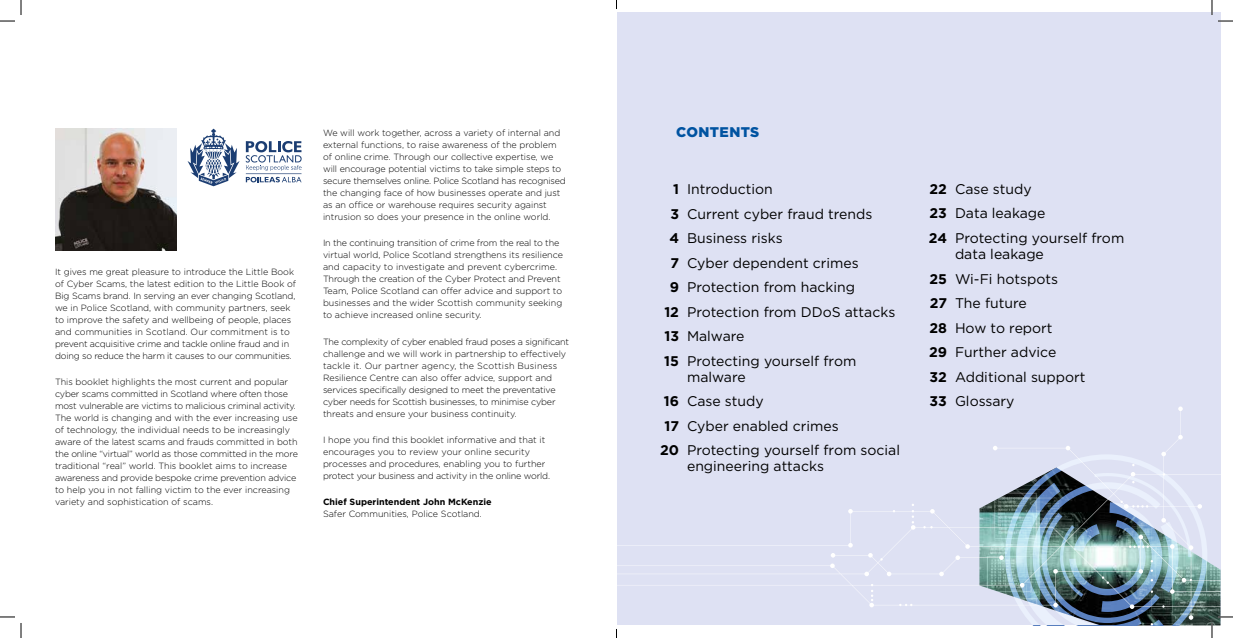
<style>
.page{position:relative;width:1233px;height:638px;background:#fff}
.page>*{position:absolute;margin:0;border:0;box-sizing:border-box;transform-origin:0 0}
.t1{font:14px/24.5px "Gotham";color:#000}
.t2{font:900 14px "Gotham";letter-spacing:.03em;color:#0053a1}
.t3{font:300 9px/12px "Gotham";color:#000}
.t4{font:700 9px "Gotham";color:#000}
.s1{font-weight:700}
</style>
<div class="page">
<div style="left:616px;top:12px;width:604px;height:613px;background:#dee1f3"></div>
<svg style="left:616px;top:406px;width:604px;height:213px"></svg>
<img style="left:1016px;top:472px;width:175px;height:153px">
<svg style="left:871px;top:589px;width:2px;height:12px"></svg>
<svg style="left:911px;top:515px;width:3px;height:8px"></svg>
<img style="left:55px;top:129px;width:122px;height:122px">
<svg style="left:246px;top:141px;width:56px;height:41px"></svg>
<svg style="left:188px;top:129px;width:51px;height:57px"></svg>
<svg style="left:1218px;top:20px;width:15px;height:2px"></svg>
<svg style="left:1218px;top:616px;width:15px;height:1px"></svg>
<svg style="left:0;top:0;width:22px;height:22px"></svg>
<svg style="left:0;top:616px;width:22px;height:21px"></svg>
<svg style="left:1211px;top:0;width:1px;height:15px"></svg>
<svg style="left:1211px;top:622px;width:1px;height:15px"></svg>
<p class="t3" style="left:55px;top:265px;width:243px">It gives me great pleasure to introduce the Little Book of Cyber Scams, the latest edition to the Little Book of Big Scams brand. In serving an ever changing Scotland, we in Police Scotland, with community partners, seek to improve the safety and wellbeing of people, places and communities in Scotland. Our commitment is to prevent acquisitive crime and tackle online fraud and in doing so reduce the harm it causes to our communities.</p>
<p class="t3" style="left:55px;top:375px;width:244px">This booklet highlights the most current and popular cyber scams committed in Scotland where often those most vulnerable are victims to malicious criminal activity.<br>The world is changing and with the ever increasing use of technology, the individual needs to be increasingly aware of the latest scams and frauds committed in both the online “virtual” world as those committed in the more traditional “real” world. This booklet aims to increase awareness and provide bespoke crime prevention advice to help you in not falling victim to the ever increasing variety and sophistication of scams.</p>
<p class="t3" style="left:323px;top:126px;width:244px">We will work together, across a variety of internal and external functions, to raise awareness of the problem of online crime. Through our collective expertise, we will encourage potential victims to take simple steps to secure themselves online. Police Scotland has recognised the changing face of how businesses operate and just as an office or warehouse requires security against intrusion so does your presence in the online world.</p>
<p class="t3" style="left:323px;top:237px;width:242px">In the continuing transition of crime from the real to the virtual world, Police Scotland strengthens its resilience and capacity to investigate and prevent cybercrime.<br>Through the creation of the Cyber Protect and Prevent Team, Police Scotland can offer advice and support to businesses and the wider Scottish community seeking to achieve increased online security.</p>
<p class="t3" style="left:323px;top:335px;width:248px">The complexity of cyber enabled fraud poses a significant challenge and we will work in partnership to effectively tackle it. Our partner agency, the Scottish Business Resilience Centre can also offer advice, support and services specifically designed to meet the preventative cyber needs for Scottish businesses, to minimise cyber threats and ensure your business continuity.</p>
<p class="t3" style="left:323px;top:433px;width:229px">I hope you find this booklet informative and that it encourages you to review your online security processes and procedures, enabling you to further protect your business and activity in the online world.</p>
<p class="t4" style="left:323px;top:496px;width:170px">Chief Superintendent John McKenzie</p>
<p class="t3" style="left:323px;top:507px;width:160px">Safer Communities, Police Scotland.</p>
<h1 class="t2" style="left:676px;top:122px;width:85px">CONTENTS</h1>
<h1 class="t1" style="left:673px;top:176px;width:101px"><span class="s1">1</span> Introduction</h1>
<h1 class="t1" style="left:670px;top:201px;width:203px"><span class="s1">3</span> Current cyber fraud trends</h1>
<h1 class="t1" style="left:669px;top:225px;width:115px"><span class="s1">4</span> Business risks</h1>
<h1 class="t1" style="left:670px;top:250px;width:190px"><span class="s1">7</span> Cyber dependent crimes</h1>
<h1 class="t1" style="left:670px;top:274px;width:187px"><span class="s1">9</span> Protection from hacking</h1>
<h1 class="t1" style="left:664px;top:299px;width:232px"><span class="s1">12</span> Protection from DDoS attacks</h1>
<h1 class="t1" style="left:664px;top:323px;width:82px"><span class="s1">13</span> Malware</h1>
<h1 class="t1" style="left:664px;top:348px;width:193px"><span class="s1">15</span> Protecting yourself from</h1>
<h1 class="t1" style="left:687px;top:364px;width:60px">malware</h1>
<h1 class="t1" style="left:664px;top:388px;width:101px"><span class="s1">16</span> Case study</h1>
<h1 class="t1" style="left:664px;top:413px;width:176px"><span class="s1">17</span> Cyber enabled crimes</h1>
<h1 class="t1" style="left:660px;top:437px;width:241px"><span class="s1">20</span> Protecting yourself from social</h1>
<h1 class="t1" style="left:687px;top:453px;width:138px">engineering attacks</h1>
<h1 class="t1" style="left:929px;top:176px;width:197px"><span class="s1">22</span> Case study<br><span class="s1">23</span> Data leakage<br><span class="s1">24</span> Protecting yourself from</h1>
<h1 class="t1" style="left:929px;top:241px;width:158px;text-indent:26px">data leakage<br><span class="s1">25</span> Wi-Fi hotspots<br><span class="s1">27</span> The future<br><span class="s1">28</span> How to report<br><span class="s1">29</span> Further advice<br><span class="s1">32</span> Additional support<br><span class="s1">33</span> Glossary</h1>
</div>
